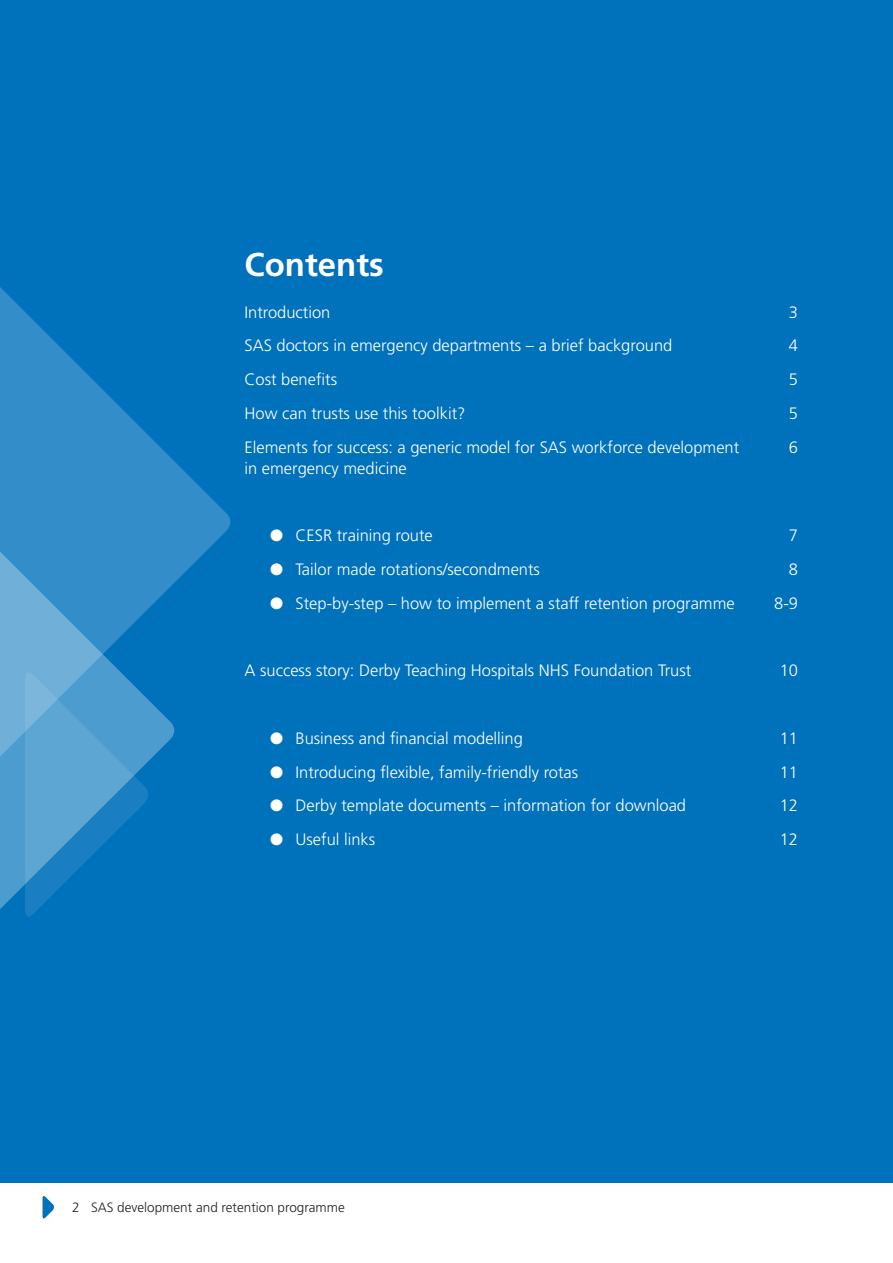
<style>
.page{position:relative;width:893px;height:1263px;background:#fff}
.page>*{position:absolute;margin:0;border:0;box-sizing:border-box;transform-origin:0 0}
.t1{font:700 33px "Frutiger";color:#fff}
.t2{font:300 16.5px "Frutiger";color:#fff}
.t3{font:300 13.5px "Frutiger";color:#231f20}
</style>
<div class="page">
<div style="left:0;top:0;width:893px;height:1182px;background:#0072bc"></div>
<svg style="left:43px;top:1196px;width:12px;height:23px"></svg>
<svg style="left:0;top:814px;width:25px;height:95px;fill:#4c9ccf"></svg>
<svg style="left:0;top:287px;width:231px;height:527px"></svg>
<svg style="left:25px;top:671px;width:125px;height:246px"></svg>
<p class="t1" style="left:244px;top:245px;width:141px">Contents</p>
<p class="t2" style="left:244px;top:303px;width:87px">Introduction</p>
<p class="t2" style="left:789px;top:303px;width:11px">3</p>
<p class="t2" style="left:244px;top:336px;width:429px">SAS doctors in emergency departments – a brief background</p>
<p class="t2" style="left:789px;top:336px;width:11px">4</p>
<p class="t2" style="left:244px;top:370px;width:94px">Cost benefits</p>
<p class="t2" style="left:789px;top:370px;width:11px">5</p>
<p class="t2" style="left:244px;top:404px;width:222px">How can trusts use this toolkit?</p>
<p class="t2" style="left:789px;top:404px;width:11px">5</p>
<p class="t2" style="left:244px;top:438px;width:496px">Elements for success: a generic model for SAS workforce development</p>
<p class="t2" style="left:789px;top:438px;width:11px">6</p>
<p class="t2" style="left:244px;top:459px;width:164px">in emergency medicine</p>
<p class="t2" style="left:270px;top:526px;width:164px">● CESR training route</p>
<p class="t2" style="left:789px;top:526px;width:11px">7</p>
<p class="t2" style="left:270px;top:560px;width:271px">● Tailor made rotations/secondments</p>
<p class="t2" style="left:789px;top:560px;width:11px">8</p>
<p class="t2" style="left:270px;top:594px;width:466px">● Step-by-step – how to implement a staff retention programme</p>
<p class="t2" style="left:774px;top:594px;width:25px">8-9</p>
<p class="t2" style="left:244px;top:661px;width:448px">A success story: Derby Teaching Hospitals NHS Foundation Trust</p>
<p class="t2" style="left:780px;top:661px;width:20px">10</p>
<p class="t2" style="left:270px;top:729px;width:254px">● Business and financial modelling</p>
<p class="t2" style="left:780px;top:729px;width:20px">11</p>
<p class="t2" style="left:270px;top:762px;width:310px">● Introducing flexible, family-friendly rotas</p>
<p class="t2" style="left:780px;top:762px;width:20px">11</p>
<p class="t2" style="left:270px;top:796px;width:418px">● Derby template documents – information for download</p>
<p class="t2" style="left:780px;top:796px;width:20px">12</p>
<p class="t2" style="left:270px;top:830px;width:107px">● Useful links</p>
<p class="t2" style="left:780px;top:830px;width:20px">12</p>
<p class="t3" style="left:72px;top:1199px;width:274px">2 SAS development and retention programme</p>
</div>
